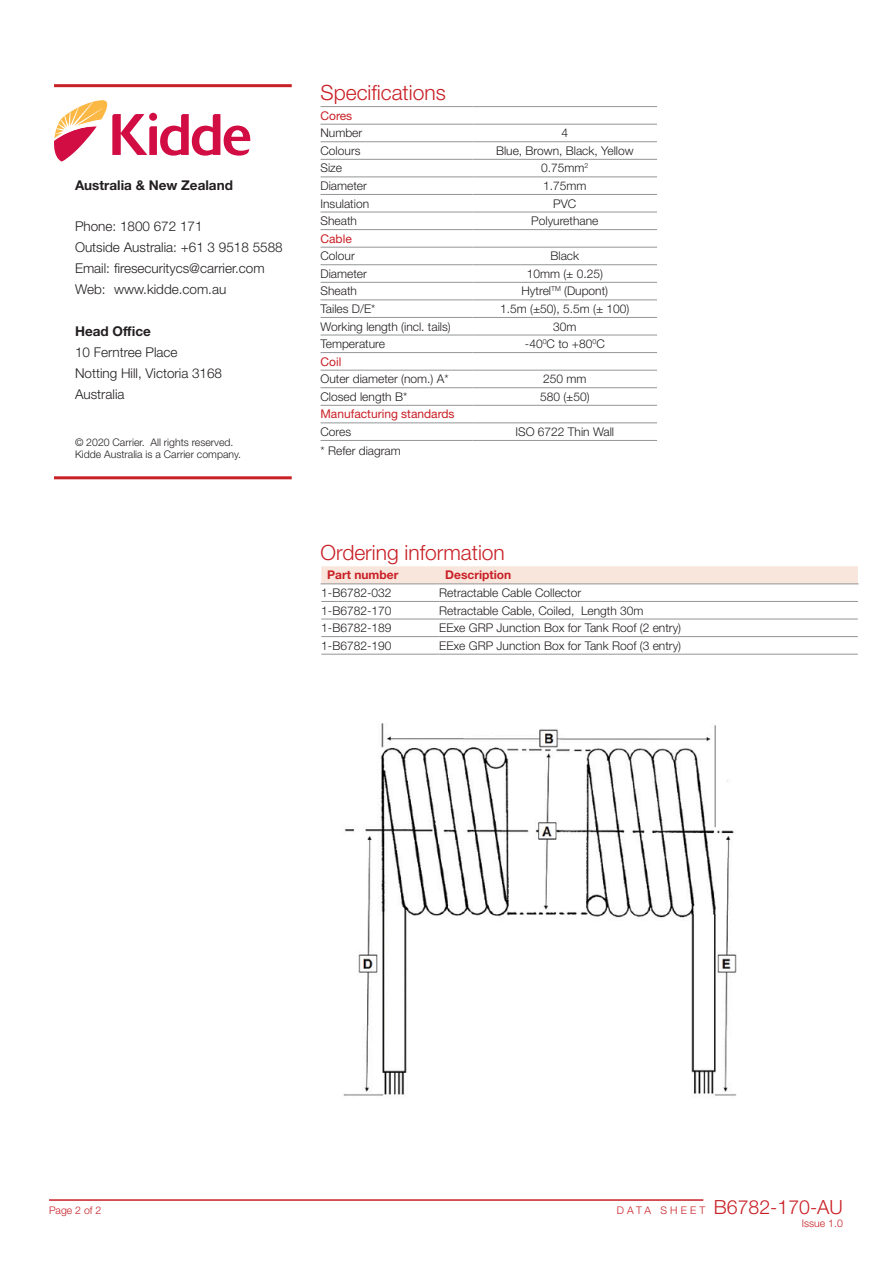
<style>
.page{position:relative;width:893px;height:1263px;background:#fff}
.page>*{position:absolute;margin:0;border:0;box-sizing:border-box;transform-origin:0 0}
.Table_Head{font:300 21px "Helvetica Neue LT Std";color:#c92026}
.t1{font:300 19.5px "Helvetica Neue LT Std";color:#c92026}
.t2{font:300 13.5px/21px "Helvetica Neue LT Std";color:#231f20}
.t3{font:700 13.5px "Helvetica Neue LT Std";color:#231f20}
.Table_Body{font:300 12px "Helvetica Neue LT Std";color:#231f20}
.BODY{font:300 12px "Helvetica Neue LT Std";color:#231f20}
.Table_Body-2{font:12px "Helvetica Neue LT Pro";color:#c92026}
.Table_Head-2{font:700 12px "Helvetica Neue LT Std";color:#c92026}
.t4{font:300 10.5px/12.6px "Helvetica Neue LT Std";color:#231f20}
.t5{font:300 10.5px "Helvetica Neue LT Std";color:#c92026}
.s1{font-size:10.5px}
</style>
<div class="page">
<hr style="left:54px;top:84px;width:238px;height:3px;background:#c92026">
<hr style="left:54px;top:476px;width:238px;height:3px;background:#c92026">
<svg style="left:54px;top:100px;width:196px;height:62px"></svg>
<hr style="left:49px;top:1199px;width:654px;height:2px;background:#c92026">
<div style="left:321px;top:566px;width:537px;height:17px;background:#f8e5db"></div>
<hr style="left:321px;top:583px;width:118px;height:1px;background:#939598">
<hr style="left:439px;top:583px;width:420px;height:1px;background:#939598">
<hr style="left:321px;top:601px;width:118px;height:1px;background:#939598">
<hr style="left:439px;top:601px;width:419px;height:1px;background:#939598">
<hr style="left:321px;top:619px;width:118px;height:1px;background:#939598">
<hr style="left:439px;top:619px;width:419px;height:1px;background:#939598">
<hr style="left:321px;top:636px;width:118px;height:1px;background:#939598">
<hr style="left:439px;top:636px;width:419px;height:1px;background:#939598">
<hr style="left:321px;top:654px;width:118px;height:1px;background:#939598">
<hr style="left:439px;top:654px;width:419px;height:1px;background:#939598">
<hr style="left:321px;top:106px;width:152px;height:1px;background:#939598">
<hr style="left:321px;top:124px;width:152px;height:1px;background:#939598">
<hr style="left:321px;top:141px;width:152px;height:1px;background:#939598">
<hr style="left:321px;top:159px;width:152px;height:1px;background:#939598">
<hr style="left:321px;top:176px;width:152px;height:1px;background:#939598">
<hr style="left:321px;top:194px;width:152px;height:1px;background:#939598">
<hr style="left:321px;top:212px;width:152px;height:1px;background:#939598">
<hr style="left:321px;top:229px;width:152px;height:1px;background:#939598">
<hr style="left:321px;top:247px;width:152px;height:1px;background:#939598">
<hr style="left:321px;top:264px;width:152px;height:1px;background:#939598">
<hr style="left:321px;top:282px;width:152px;height:1px;background:#939598">
<hr style="left:321px;top:299px;width:152px;height:1px;background:#939598">
<hr style="left:321px;top:317px;width:152px;height:1px;background:#939598">
<hr style="left:321px;top:335px;width:152px;height:1px;background:#939598">
<hr style="left:321px;top:352px;width:152px;height:1px;background:#939598">
<hr style="left:321px;top:370px;width:152px;height:1px;background:#939598">
<hr style="left:321px;top:387px;width:152px;height:1px;background:#939598">
<hr style="left:321px;top:405px;width:152px;height:1px;background:#939598">
<hr style="left:321px;top:422px;width:152px;height:1px;background:#939598">
<hr style="left:321px;top:440px;width:152px;height:1px;background:#939598">
<hr style="left:473px;top:106px;width:184px;height:1px;background:#939598">
<hr style="left:473px;top:124px;width:184px;height:1px;background:#939598">
<hr style="left:473px;top:141px;width:184px;height:1px;background:#939598">
<hr style="left:473px;top:159px;width:184px;height:1px;background:#939598">
<hr style="left:473px;top:176px;width:184px;height:1px;background:#939598">
<hr style="left:473px;top:194px;width:184px;height:1px;background:#939598">
<hr style="left:473px;top:212px;width:184px;height:1px;background:#939598">
<hr style="left:473px;top:229px;width:184px;height:1px;background:#939598">
<hr style="left:473px;top:247px;width:184px;height:1px;background:#939598">
<hr style="left:473px;top:264px;width:184px;height:1px;background:#939598">
<hr style="left:473px;top:282px;width:184px;height:1px;background:#939598">
<hr style="left:473px;top:299px;width:184px;height:1px;background:#939598">
<hr style="left:473px;top:317px;width:184px;height:1px;background:#939598">
<hr style="left:473px;top:335px;width:184px;height:1px;background:#939598">
<hr style="left:473px;top:352px;width:184px;height:1px;background:#939598">
<hr style="left:473px;top:370px;width:184px;height:1px;background:#939598">
<hr style="left:473px;top:387px;width:184px;height:1px;background:#939598">
<hr style="left:473px;top:405px;width:184px;height:1px;background:#939598">
<hr style="left:473px;top:422px;width:184px;height:1px;background:#939598">
<hr style="left:473px;top:440px;width:184px;height:1px;background:#939598">
<img style="left:343px;top:723px;width:394px;height:373px">
<p class="t3" style="left:75px;top:177px;width:159px">Australia &amp; New Zealand</p>
<p class="t2" style="left:75px;top:215px;width:209px">Phone: 1800 672 171<br>Outside Australia: +61 3 9518 5588<br>Email: firesecuritycs@carrier.com<br>Web: www.kidde.com.au</p>
<p class="t3" style="left:75px;top:323px;width:78px">Head Office</p>
<p class="t2" style="left:75px;top:341px;width:149px">10 Ferntree Place<br>Notting Hill, Victoria 3168<br>Australia</p>
<p class="t4" style="left:75px;top:435px;width:167px">© 2020 Carrier. All rights reserved.<br>Kidde Australia is a Carrier company.</p>
<p class="Table_Head" style="left:321px;top:80px;width:127px">Specifications</p>
<p class="Table_Body-2" style="left:321px;top:108px;width:33px">Cores</p>
<p class="Table_Body" style="left:321px;top:126px;width:43px">Number</p>
<p class="Table_Body" style="left:561px;top:126px;width:8px">4</p>
<p class="Table_Body" style="left:321px;top:143px;width:42px">Colours</p>
<p class="Table_Body" style="left:496px;top:143px;width:139px">Blue, Brown, Black, Yellow</p>
<p class="Table_Body" style="left:321px;top:161px;width:23px">Size</p>
<p class="Table_Body" style="left:541px;top:161px;width:49px">0.75mm<sup>2</sup></p>
<p class="Table_Body" style="left:321px;top:178px;width:48px">Diameter</p>
<p class="Table_Body" style="left:543px;top:178px;width:45px">1.75mm</p>
<p class="Table_Body" style="left:321px;top:196px;width:50px">Insulation</p>
<p class="Table_Body" style="left:553px;top:196px;width:25px">PVC</p>
<p class="Table_Body" style="left:321px;top:213px;width:38px">Sheath</p>
<p class="Table_Body" style="left:531px;top:213px;width:69px">Polyurethane</p>
<p class="Table_Body-2" style="left:321px;top:231px;width:33px">Cable</p>
<p class="Table_Body" style="left:321px;top:249px;width:36px">Colour</p>
<p class="Table_Body" style="left:550px;top:249px;width:30px">Black</p>
<p class="Table_Body" style="left:321px;top:266px;width:48px">Diameter</p>
<p class="Table_Body" style="left:527px;top:266px;width:78px">10mm (± 0.25)</p>
<p class="Table_Body" style="left:321px;top:284px;width:38px">Sheath</p>
<p class="Table_Body" style="left:521px;top:284px;width:88px">Hytrel<sup>TM</sup> (Dupont)</p>
<p class="Table_Body" style="left:321px;top:301px;width:56px">Tailes D/E*</p>
<p class="Table_Body" style="left:500px;top:301px;width:131px">1.5m (±50), 5.5m (± 100)</p>
<p class="Table_Body" style="left:321px;top:319px;width:132px">Working length (incl. tails)</p>
<p class="Table_Body" style="left:553px;top:319px;width:25px">30m</p>
<p class="Table_Body" style="left:321px;top:336px;width:66px">Temperature</p>
<p class="Table_Body" style="left:525px;top:336px;width:81px">-40<sup>0</sup>C to +80<sup>0</sup>C</p>
<p class="Table_Body-2" style="left:321px;top:354px;width:22px">Coil</p>
<p class="Table_Body" style="left:321px;top:372px;width:130px">Outer diameter (nom.) A*</p>
<p class="Table_Body" style="left:543px;top:372px;width:45px">250 mm</p>
<p class="Table_Body" style="left:321px;top:389px;width:88px">Closed length B*</p>
<p class="Table_Body" style="left:540px;top:389px;width:51px">580 (±50)</p>
<p class="Table_Body-2" style="left:321px;top:407px;width:136px">Manufacturing standards</p>
<p class="Table_Body" style="left:321px;top:424px;width:32px">Cores</p>
<p class="Table_Body" style="left:515px;top:424px;width:100px">ISO 6722 Thin Wall</p>
<p class="Table_Body" style="left:321px;top:444px;width:82px">* Refer diagram</p>
<p class="Table_Head" style="left:321px;top:539px;width:186px">Ordering information</p>
<p class="Table_Head-2" style="left:327px;top:568px;width:73px">Part number</p>
<p class="Table_Head-2" style="left:445px;top:568px;width:67px">Description</p>
<p class="BODY" style="left:321px;top:585px;width:72px">1-B6782-032</p>
<p class="BODY" style="left:439px;top:585px;width:143px">Retractable Cable Collector</p>
<p class="BODY" style="left:321px;top:603px;width:72px">1-B6782-170</p>
<p class="BODY" style="left:439px;top:603px;width:206px">Retractable Cable, Coiled, Length 30m</p>
<p class="BODY" style="left:321px;top:620px;width:72px">1-B6782-189</p>
<p class="BODY" style="left:439px;top:620px;width:243px">EExe GRP Junction Box for Tank Roof (2 entry)</p>
<p class="BODY" style="left:321px;top:638px;width:72px">1-B6782-190</p>
<p class="BODY" style="left:439px;top:638px;width:243px">EExe GRP Junction Box for Tank Roof (3 entry)</p>
<p class="t5" style="left:49px;top:1204px;width:54px">Page 2 of 2</p>
<h2 class="t1" style="left:617px;top:1195px;width:227px"><span class="s1">D A T A S H E E T</span> B6782-170-AU</h2>
<p class="t5" style="left:802px;top:1217px;width:43px">Issue 1.0</p>
</div>
